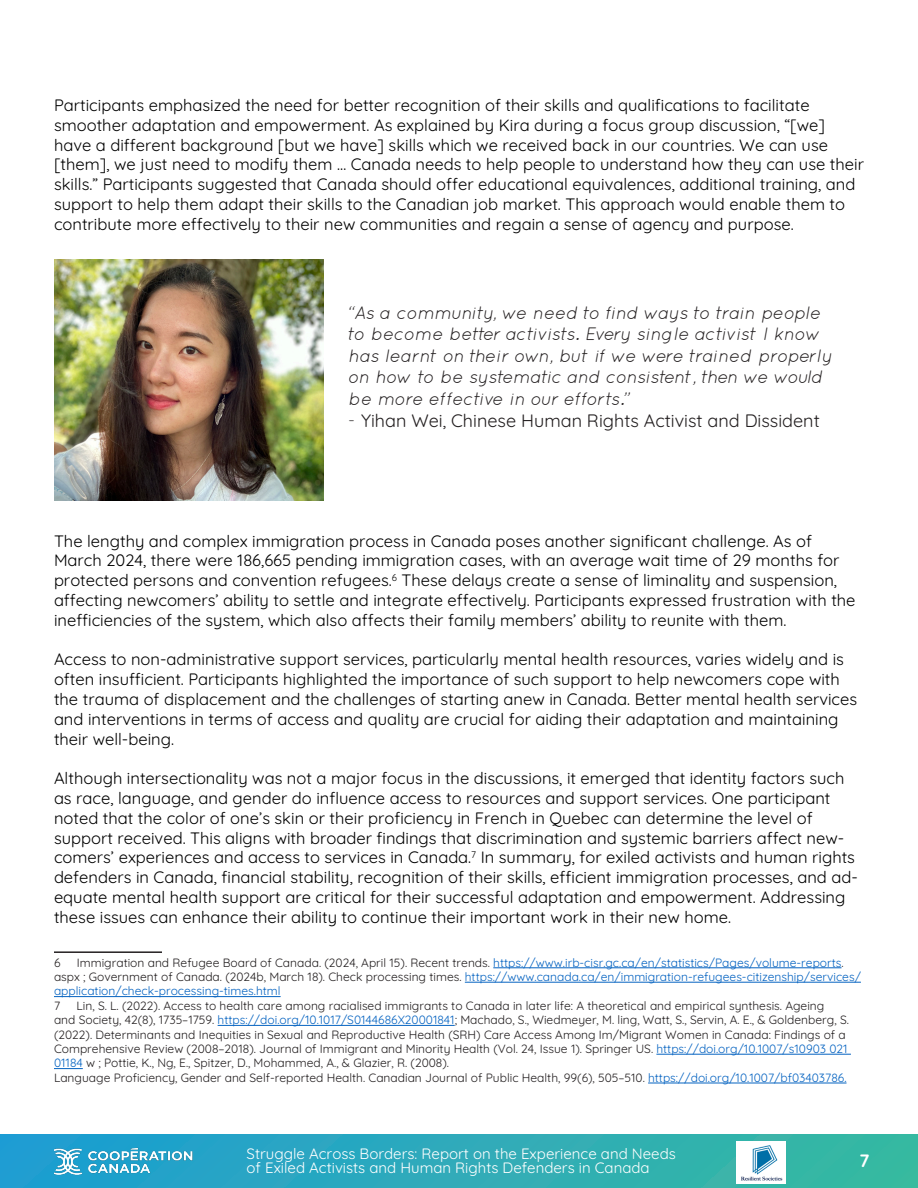
<style>
.page{position:relative;width:918px;height:1188px;background:#fff}
.page>*{position:absolute;margin:0;border:0;box-sizing:border-box;transform-origin:0 0}
.t1{font:italic 18px/21.6px "Quicksand";letter-spacing:-.01em;color:#231f20}
.t2{font:300 18px "Quicksand";color:#231f20}
.t3{font:300 18px "Quicksand";color:#fff}
.t4{font:300 16.5px/19.8px "Quicksand";color:#000}
.t5{font:300 15px/13.5px "Quicksand";color:#fff}
.t6{font:300 12px/14.4px "Quicksand";color:#231f20}
.t7{font:300 12px/14.4px "Quicksand";color:#0563c1}
.s1{font-weight:400;font-style:italic}
.s2{color:#231f20}
.s3{color:#0563c1}
</style>
<div class="page">
<div style="left:0;top:1134px;width:918px;height:54px;background:linear-gradient(to right,#1e9dd2,#3bbaa0)"></div>
<img style="left:54px;top:1134px;width:141px;height:47px">
<img style="left:737px;top:1142px;width:49px;height:41px">
<hr style="left:54px;top:951px;width:108px;height:2px;background:#231f20">
<hr style="left:493px;top:967px;width:348px;height:1px;background:#0563c1">
<hr style="left:465px;top:982px;width:396px;height:1px;background:#0563c1">
<hr style="left:54px;top:996px;width:227px;height:1px;background:#0563c1">
<hr style="left:218px;top:1025px;width:237px;height:1px;background:#0563c1">
<hr style="left:656px;top:1054px;width:195px;height:1px;background:#0563c1">
<svg style="left:54px;top:1068px;width:29px;height:1px"></svg>
<hr style="left:648px;top:1083px;width:199px;height:1px;background:#0563c1">
<img style="left:54px;top:259px;width:269px;height:241px">
<p class="t4" style="left:54px;top:94px;width:812px">Participants emphasized the need for better recognition of their skills and qualifications to facilitate smoother adaptation and empowerment. As explained by Kira during a focus group discussion, “[we] have a different background [but we have] skills which we received back in our countries. We can use [them], we just need to modify them … Canada needs to help people to understand how they can use their skills.” Participants suggested that Canada should offer educational equivalences, additional training, and support to help them adapt their skills to the Canadian job market. This approach would enable them to contribute more effectively to their new communities and regain a sense of agency and purpose.</p>
<p class="t1" style="left:348px;top:301px;width:486px">“As a community, we need to find ways to train people to become better activists. Every single activist I know has learnt on their own, but if we were trained properly on how to be systematic and consistent, then we would be more effective in our efforts.”</p>
<p class="t2" style="left:348px;top:406px;width:473px"><span class="s1">-</span> Yihan Wei, Chinese Human Rights Activist and Dissident</p>
<p class="t4" style="left:54px;top:529px;width:803px">The lengthy and complex immigration process in Canada poses another significant challenge. As of March 2024, there were 186,665 pending immigration cases, with an average wait time of 29 months for protected persons and convention refugees.<sup>6</sup> These delays create a sense of liminality and suspension, affecting newcomers’ ability to settle and integrate effectively. Participants expressed frustration with the inefficiencies of the system, which also affects their family members’ ability to reunite with them.</p>
<p class="t4" style="left:54px;top:648px;width:805px">Access to non-administrative support services, particularly mental health resources, varies widely and is often insufficient. Participants highlighted the importance of such support to help newcomers cope with the trauma of displacement and the challenges of starting anew in Canada. Better mental health services and interventions in terms of access and quality are crucial for aiding their adaptation and maintaining their well-being.</p>
<p class="t4" style="left:54px;top:767px;width:805px">Although intersectionality was not a major focus in the discussions, it emerged that identity factors such as race, language, and gender do influence access to resources and support services. One participant noted that the color of one’s skin or their proficiency in French in Quebec can determine the level of support received. This aligns with broader findings that discrimination and systemic barriers affect new&shy;comers’ experiences and access to services in Canada.<sup>7</sup> In summary, for exiled activists and human rights defenders in Canada, financial stability, recognition of their skills, efficient immigration processes, and ad&shy;equate mental health support are critical for their successful adaptation and empowerment. Addressing these issues can enhance their ability to continue their important work in their new home.</p>
<p class="t6" style="left:54px;top:954px;width:8px">6</p>
<p class="t7" style="left:54px;top:954px;width:808px;text-indent:23px"><span class="s2">Immigration and Refugee Board of Canada. (2024, April 15). Recent trends.</span> https://www.irb-cisr.gc.ca/en/statistics/Pages/volume-reports<span class="s2">. aspx ; Government of Canada. (2024b, March 18). Check processing times.</span> https://www.canada.ca/en/immigration-refugees-citizenship/services/ application/check-processing-times.html</p>
<p class="t6" style="left:54px;top:997px;width:8px">7</p>
<p class="t6" style="left:54px;top:997px;width:796px;text-indent:23px">Lin, S. L. (2022). Access to health care among racialised immigrants to Canada in later life: A theoretical and empirical synthesis. Ageing<br>and Society, 42(8), 1735–1759. <span class="s3">https://doi.org/10.1017/S0144686X20001841</span>; Machado, S., Wiedmeyer, M. ling, Watt, S., Servin, A. E., &amp; Goldenberg, S. (2022). Determinants and Inequities in Sexual and Reproductive Health (SRH) Care Access Among Im/Migrant Women in Canada: Findings of a Comprehensive Review (2008–2018). Journal of Immigrant and Minority Health (Vol. 24, Issue 1). Springer US. <span class="s3">https://doi.org/10.1007/s10903 021<br>01184</span> w ; Pottie, K., Ng, E., Spitzer, D., Mohammed, A., &amp; Glazier, R. (2008).</p>
<p class="t6" style="left:54px;top:1069px;width:794px">Language Proficiency, Gender and Self-reported Health. Canadian Journal of Public Health, 99(6), 505–510. <span class="s3">https://doi.org/10.1007/bf03403786.</span></p>
<p class="t5" style="left:247px;top:1146px;width:431px">Struggle Across Borders: Report on the Experience and Needs of Exiled Activists and Human Rights Defenders in Canada</p>
<p class="t3" style="left:860px;top:1146px;width:11px">7</p>
</div>
